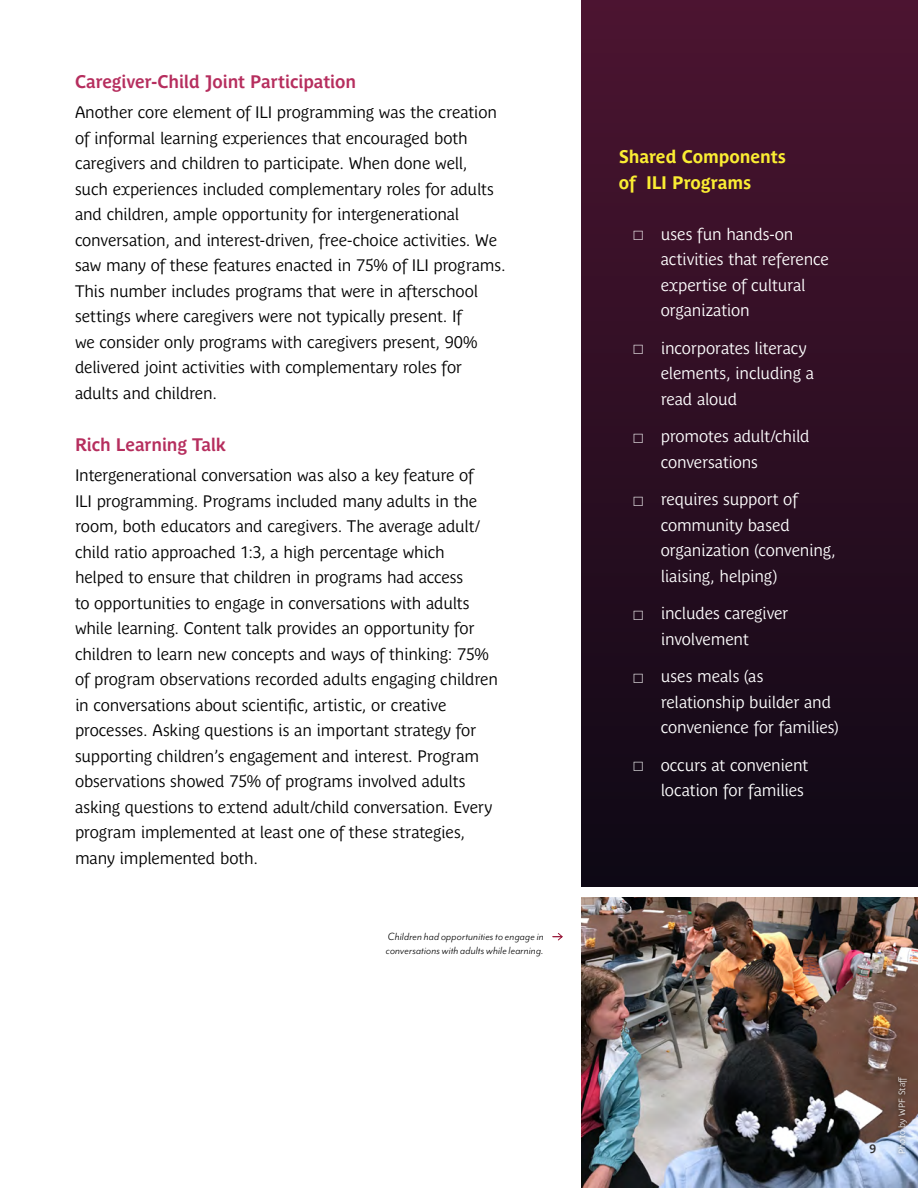
<style>
.page{position:relative;width:918px;height:1188px;background:#fff}
.page>*{position:absolute;margin:0;border:0;box-sizing:border-box;transform-origin:0 0}
.t1{font:700 18px "Parisine Plus Std Gris";letter-spacing:-.015em;color:#b62e5e}
.t2{font:700 18px/25.5px "Parisine Plus Std";letter-spacing:-.01em;color:#faed33}
.t3{font:16.5px/25.5px "Parisine Plus Std Gris";letter-spacing:-.015em;color:#000}
.t4{font:16.5px/25.5px "Parisine Plus Std Gris";letter-spacing:-.015em;color:#fff}
.t5{font:italic 12px/14.4px "Mr Eaves Mod OT";letter-spacing:.015em;color:#000}
.t6{font:700 12px "Parisine Plus Std Gris";color:#333}
.t7{font:9px "Parisine Plus Std Gris";letter-spacing:.015em;color:#fff}
</style>
<div class="page">
<img style="left:581px;top:897px;width:337px;height:291px">
<div style="left:581px;top:0;width:337px;height:886px;background:linear-gradient(to bottom,#4c1431,#0d0815)"></div>
<svg style="left:552px;top:933px;width:11px;height:8px"></svg>
<div style="left:894px;top:1073px;width:17px;height:84px;background:#000;opacity:.66"></div>
<svg style="left:634px;top:231px;width:9px;height:9px"></svg>
<svg style="left:634px;top:345px;width:9px;height:9px"></svg>
<svg style="left:634px;top:434px;width:9px;height:9px"></svg>
<svg style="left:634px;top:497px;width:9px;height:9px"></svg>
<svg style="left:634px;top:611px;width:9px;height:9px"></svg>
<svg style="left:634px;top:674px;width:9px;height:9px"></svg>
<svg style="left:634px;top:762px;width:9px;height:9px"></svg>
<p class="t1" style="left:75px;top:72px;width:283px">Caregiver-Child Joint Participation</p>
<p class="t3" style="left:75px;top:100px;width:432px">Another core element of ILI programming was the creation of informal learning experiences that encouraged both caregivers and children to participate. When done well,<br>such experiences included complementary roles for adults and children, ample opportunity for intergenerational conversation, and interest-driven, free-choice activities. We saw many of these features enacted in 75% of ILI programs.<br>This number includes programs that were in afterschool settings where caregivers were not typically present. If<br>we consider only programs with caregivers present, 90% delivered joint activities with complementary roles for adults and children.</p>
<p class="t1" style="left:75px;top:435px;width:153px">Rich Learning Talk</p>
<p class="t3" style="left:75px;top:463px;width:425px">Intergenerational conversation was also a key feature of<br>ILI programming. Programs included many adults in the room, both educators and caregivers. The average adult/ child ratio approached 1:3, a high percentage which<br>helped to ensure that children in programs had access<br>to opportunities to engage in conversations with adults while learning. Content talk provides an opportunity for children to learn new concepts and ways of thinking: 75% of program observations recorded adults engaging children in conversations about scientific, artistic, or creative processes. Asking questions is an important strategy for supporting children’s engagement and interest. Program observations showed 75% of programs involved adults asking questions to extend adult/child conversation. Every program implemented at least one of these strategies, many implemented both.</p>
<p class="t5" style="left:386px;top:929px;width:159px">Children had opportunities to engage in conversations with adults while learning.</p>
<p class="t2" style="left:619px;top:144px;width:169px">Shared Components of ILI Programs</p>
<p class="t4" style="left:661px;top:221px;width:170px">uses fun hands-on activities that reference expertise of cultural organization</p>
<p class="t4" style="left:661px;top:335px;width:155px">incorporates literacy elements, including a read aloud</p>
<p class="t4" style="left:661px;top:424px;width:151px">promotes adult/child conversations</p>
<p class="t4" style="left:661px;top:487px;width:177px">requires support of community based organization (convening, liaising, helping)</p>
<p class="t4" style="left:661px;top:601px;width:129px">includes caregiver involvement</p>
<p class="t4" style="left:661px;top:664px;width:179px">uses meals (as relationship builder and convenience for families)</p>
<p class="t4" style="left:661px;top:752px;width:149px">occurs at convenient location for families</p>
<p class="t6" style="left:869px;top:1142px;width:8px">9</p>
<p class="t7" style="left:897px;top:1154px;width:79px;rotate:-90deg">Photo by WPF Staff</p>
</div>
